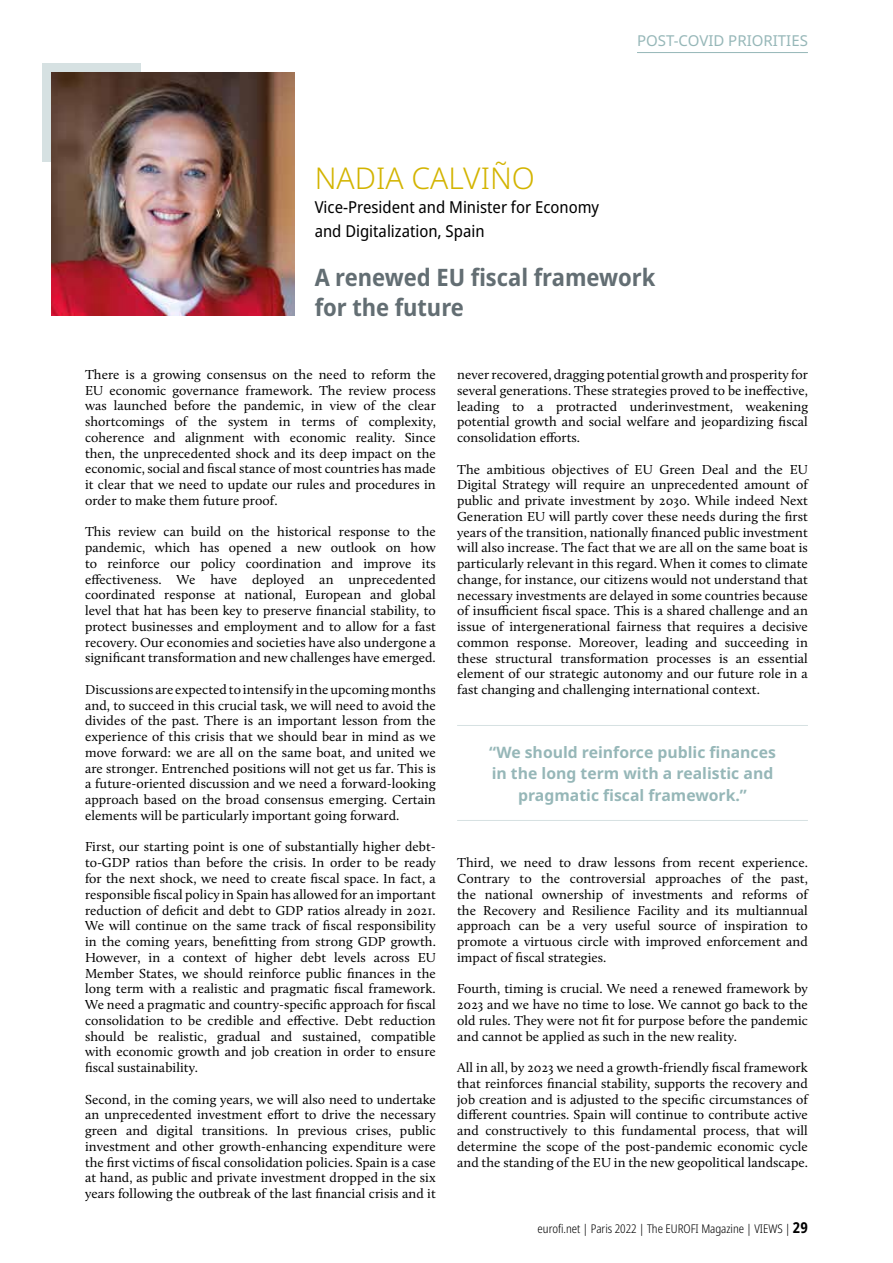
<style>
.page{position:relative;width:893px;height:1263px;background:#fff}
.page>*{position:absolute;margin:0;border:0;box-sizing:border-box;transform-origin:0 0}
.t1{font:300 30px "Noto Sans";color:#d3b400}
.t2{font:700 semi-condensed 24px/30px "Noto Sans";color:#636e73}
.t3{font:semi-condensed 16.5px/24px "Noto Sans";color:#000}
.t4{font:700 15.75px/21.6px "Noto Sans";color:#96b7b8;text-align:center}
.t5{font:15px "Noto Sans";color:#96b7b8}
.t6{font:13.5px/15.8px "Calluna";letter-spacing:.005em;color:#000;text-align:justify}
.t7{font:300 condensed 12px "Noto Sans";color:#000}
.s1{font-weight:700;font-size:15px}
</style>
<div class="page">
<hr style="left:637px;top:52px;width:171px;height:1px;background:#96b7b8">
<div style="left:43px;top:64px;width:98px;height:98px;background:#d6e1e2"></div>
<img style="left:51px;top:72px;width:243px;height:244px">
<hr style="left:457px;top:725px;width:351px;height:1px;background:#d6e1e2">
<hr style="left:457px;top:820px;width:351px;height:1px;background:#d6e1e2">
<p class="t5" style="left:637px;top:30px;width:172px">POST-COVID PRIORITIES</p>
<h1 class="t1" style="left:315px;top:157px;width:222px">NADIA CALVIÑO</h1>
<p class="t3" style="left:315px;top:195px;width:286px">Vice-President and Minister for Economy and Digitalization, Spain</p>
<h2 class="t2" style="left:315px;top:263px;width:342px">A renewed EU fiscal framework for the future</h2>
<p class="t6" style="left:85px;top:366px;width:352px">There is a growing consensus on the need to reform the EU economic governance framework. The review process was launched before the pandemic, in view of the clear shortcomings of the system in terms of complexity, coherence and alignment with economic reality. Since then, the unprecedented shock and its deep impact on the economic, social and fiscal stance of most countries has made it clear that we need to update our rules and procedures in order to make them future proof.</p>
<p class="t6" style="left:85px;top:524px;width:352px">This review can build on the historical response to the pandemic, which has opened a new outlook on how to reinforce our policy coordination and improve its effectiveness. We have deployed an unprecedented coordinated response at national, European and global level that hat has been key to preserve financial stability, to protect businesses and employment and to allow for a fast recovery. Our economies and societies have also undergone a significant transformation and new challenges have emerged.</p>
<p class="t6" style="left:85px;top:681px;width:352px">Discussions are expected to intensify in the upcoming months and, to succeed in this crucial task, we will need to avoid the divides of the past. There is an important lesson from the experience of this crisis that we should bear in mind as we move forward: we are all on the same boat, and united we are stronger. Entrenched positions will not get us far. This is a future-oriented discussion and we need a forward-looking approach based on the broad consensus emerging. Certain elements will be particularly important going forward.</p>
<p class="t6" style="left:85px;top:839px;width:352px">First, our starting point is one of substantially higher debt&shy;to-GDP ratios than before the crisis. In order to be ready for the next shock, we need to create fiscal space. In fact, a responsible fiscal policy in Spain has allowed for an important reduction of deficit and debt to GDP ratios already in 2021.<br>We will continue on the same track of fiscal responsibility in the coming years, benefitting from strong GDP growth.<br>However, in a context of higher debt levels across EU Member States, we should reinforce public finances in the long term with a realistic and pragmatic fiscal framework.<br>We need a pragmatic and country-specific approach for fiscal consolidation to be credible and effective. Debt reduction should be realistic, gradual and sustained, compatible with economic growth and job creation in order to ensure fiscal sustainability.</p>
<p class="t6" style="left:85px;top:1091px;width:352px">Second, in the coming years, we will also need to undertake an unprecedented investment effort to drive the necessary green and digital transitions. In previous crises, public investment and other growth-enhancing expenditure were the first victims of fiscal consolidation policies. Spain is a case at hand, as public and private investment dropped in the six years following the outbreak of the last financial crisis and it</p>
<p class="t6" style="left:457px;top:366px;width:352px">never recovered, dragging potential growth and prosperity for several generations. These strategies proved to be ineffective, leading to a protracted underinvestment, weakening potential growth and social welfare and jeopardizing fiscal consolidation efforts.</p>
<p class="t6" style="left:457px;top:461px;width:352px">The ambitious objectives of EU Green Deal and the EU Digital Strategy will require an unprecedented amount of public and private investment by 2030. While indeed Next Generation EU will partly cover these needs during the first years of the transition, nationally financed public investment will also increase. The fact that we are all on the same boat is particularly relevant in this regard. When it comes to climate change, for instance, our citizens would not understand that necessary investments are delayed in some countries because of insufficient fiscal space. This is a shared challenge and an issue of intergenerational fairness that requires a decisive common response. Moreover, leading and succeeding in these structural transformation processes is an essential element of our strategic autonomy and our future role in a fast changing and challenging international context.</p>
<p class="t4" style="left:489px;top:742px;width:288px">“We should reinforce public finances in the long term with a realistic and pragmatic fiscal framework.”</p>
<p class="t6" style="left:457px;top:855px;width:352px">Third, we need to draw lessons from recent experience.<br>Contrary to the controversial approaches of the past, the national ownership of investments and reforms of the Recovery and Resilience Facility and its multiannual approach can be a very useful source of inspiration to promote a virtuous circle with improved enforcement and impact of fiscal strategies.</p>
<p class="t6" style="left:457px;top:981px;width:352px">Fourth, timing is crucial. We need a renewed framework by 2023 and we have no time to lose. We cannot go back to the old rules. They were not fit for purpose before the pandemic and cannot be applied as such in the new reality.</p>
<p class="t6" style="left:457px;top:1060px;width:352px">All in all, by 2023 we need a growth-friendly fiscal framework that reinforces financial stability, supports the recovery and job creation and is adjusted to the specific circumstances of different countries. Spain will continue to contribute active and constructively to this fundamental process, that will determine the scope of the post-pandemic economic cycle and the standing of the EU in the new geopolitical landscape.</p>
<p class="t7" style="left:538px;top:1220px;width:272px">eurofi.net | Paris 2022 | The EUROFI Magazine | VIEWS | <span class="s1">29</span></p>
</div>
